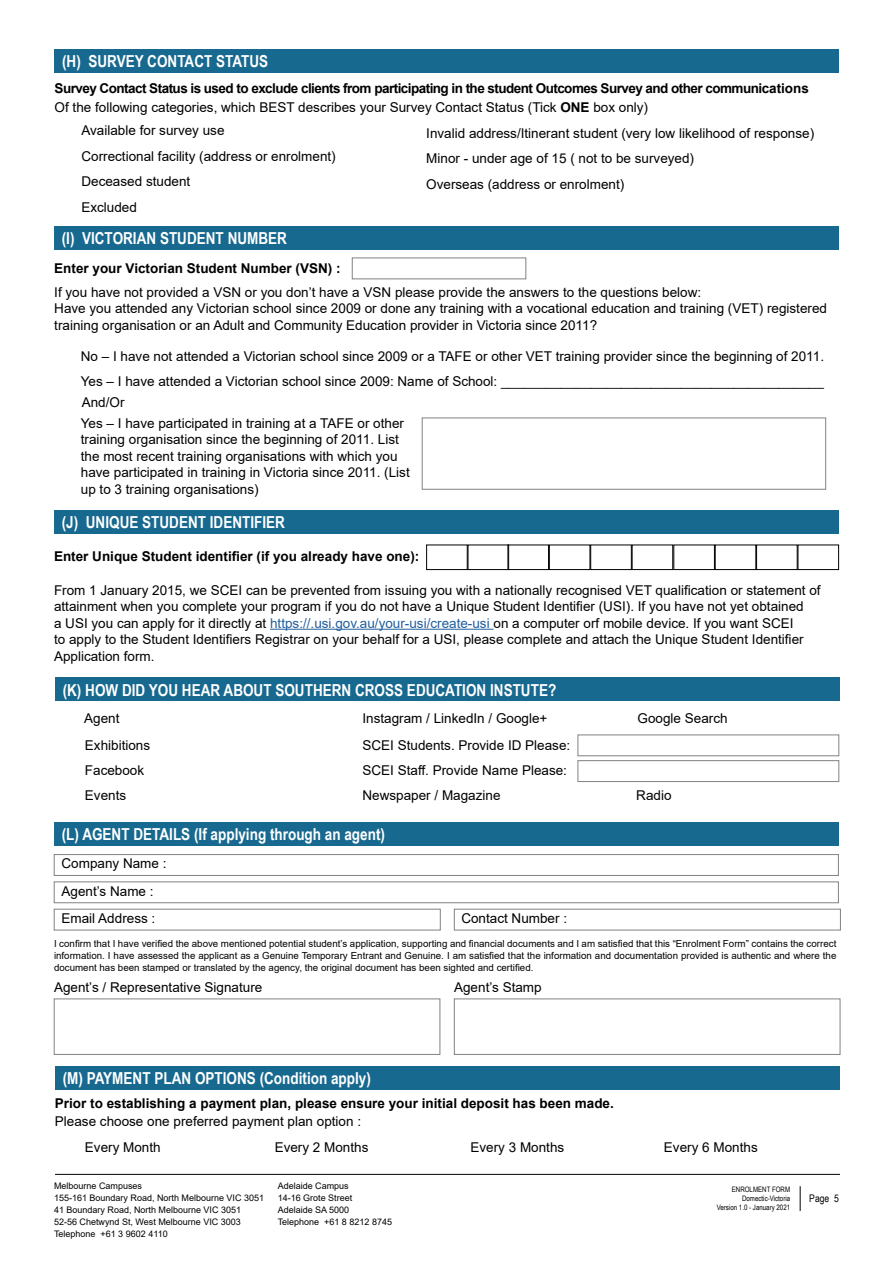
<style>
.page{position:relative;width:893px;height:1263px;background:#fff}
.page>*{position:absolute;margin:0;border:0;box-sizing:border-box;transform-origin:0 0}
.t1{font:700 16.5px "Arial Narrow";color:#fff}
.t2{font:13.5px/16.5px "Arial";color:#000}
.t3{font:700 13.5px/19.5px "Arial";letter-spacing:-.04em;color:#000}
.t4{font:700 13.5px "Arial";color:#000}
.t5{font:10.5px "Arial Narrow";color:#000}
.t6{font:9.75px/12px "Arial";color:#000;text-align:justify}
.t7{font:9px/12px "Arial";color:#000}
.t8{font:7.5px/9px "Arial Narrow";color:#000;text-align:right}
.s1{font-weight:400}
.s2{color:#215e9e}
</style>
<div class="page">
<hr style="left:55px;top:1174px;width:785px;height:1px;background:#000">
<svg style="left:800px;top:1186px;width:1px;height:25px"></svg>
<div style="left:54px;top:510px;width:785px;height:24px;background:#18698f"></div>
<hr style="left:270px;top:629px;width:223px;height:1px;background:#215e9e">
<div style="left:352px;top:258px;width:174px;height:21px;border:1px solid #808285"></div>
<div style="left:54px;top:854px;width:785px;height:22px;border:1px solid #808285"></div>
<div style="left:54px;top:882px;width:785px;height:21px;border:1px solid #808285"></div>
<div style="left:54px;top:909px;width:386px;height:21px;border:1px solid #808285"></div>
<div style="left:454px;top:909px;width:387px;height:21px;border:1px solid #808285"></div>
<div style="left:54px;top:822px;width:785px;height:24px;background:#18698f"></div>
<div style="left:55px;top:1066px;width:785px;height:24px;background:#18698f"></div>
<div style="left:578px;top:735px;width:261px;height:21px;border:1px solid #808285"></div>
<div style="left:578px;top:760px;width:261px;height:22px;border:1px solid #808285"></div>
<div style="left:55px;top:677px;width:785px;height:24px;background:#18698f"></div>
<div style="left:54px;top:226px;width:785px;height:24px;background:#18698f"></div>
<div style="left:54px;top:50px;width:785px;height:23px;background:#18698f"></div>
<div style="left:426px;top:545px;width:42px;height:25px;border:1px solid #000"></div>
<div style="left:468px;top:545px;width:41px;height:25px;border:1px solid #000"></div>
<div style="left:508px;top:545px;width:41px;height:25px;border:1px solid #000"></div>
<div style="left:549px;top:545px;width:41px;height:25px;border:1px solid #000"></div>
<div style="left:590px;top:545px;width:42px;height:25px;border:1px solid #000"></div>
<div style="left:632px;top:545px;width:41px;height:25px;border:1px solid #000"></div>
<div style="left:673px;top:545px;width:42px;height:25px;border:1px solid #000"></div>
<div style="left:715px;top:545px;width:41px;height:25px;border:1px solid #000"></div>
<div style="left:756px;top:545px;width:42px;height:25px;border:1px solid #000"></div>
<div style="left:798px;top:545px;width:41px;height:25px;border:1px solid #000"></div>
<p class="t1" style="left:62px;top:49px;width:208px">(H) SURVEY CONTACT STATUS</p>
<p class="t3" style="left:55px;top:78px;width:756px">Survey Contact Status is used to exclude clients from participating in the student Outcomes Survey and other communications<br><span class="s1">Of the following categories, which BEST describes your Survey Contact Status (Tick</span> ONE <span class="s1">box only)</span></p>
<p class="t2" style="left:81px;top:118px;width:256px;line-height:25.5px">Available for survey use<br>Correctional facility (address or enrolment)<br>Deceased student<br>Excluded</p>
<p class="t2" style="left:426px;top:120px;width:389px;line-height:25.5px">Invalid address/Itinerant student (very low likelihood of response)<br>Minor - under age of 15 ( not to be surveyed)<br>Overseas (address or enrolment)</p>
<p class="t1" style="left:62px;top:226px;width:227px">(I) VICTORIAN STUDENT NUMBER</p>
<p class="t4" style="left:54px;top:259px;width:288px">Enter your Victorian Student Number (VSN) :</p>
<p class="t2" style="left:54px;top:283px;width:774px">If you have not provided a VSN or you don’t have a VSN please provide the answers to the questions below:<br>Have you attended any Victorian school since 2009 or done any training with a vocational education and training (VET) registered training organisation or an Adult and Community Education provider in Victoria since 2011?</p>
<p class="t2" style="left:81px;top:343px;width:745px;line-height:25.5px">No – I have not attended a Victorian school since 2009 or a TAFE or other VET training provider since the beginning of 2011.<br>Yes – I have attended a Victorian school since 2009: Name of School: ___________________________________________</p>
<p class="t2" style="left:81px;top:392px;width:325px;line-height:20.2px">And/Or<br>Yes – I have participated in training at a TAFE or other</p>
<p class="t2" style="left:81px;top:431px;width:330px">training organisation since the beginning of 2011. List the most recent training organisations with which you have participated in training in Victoria since 2011. (List up to 3 training organisations)</p>
<p class="t1" style="left:62px;top:509px;width:225px">(J) UNIQUE STUDENT IDENTIFIER</p>
<p class="t4" style="left:54px;top:547px;width:367px">Enter Unique Student identifier (if you already have one):</p>
<p class="t2" style="left:54px;top:582px;width:768px">From 1 January 2015, we SCEI can be prevented from issuing you with a nationally recognised VET qualification or statement of attainment when you complete your program if you do not have a Unique Student Identifier (USI). If you have not yet obtained<br>a USI you can apply for it directly at <span class="s2">https://.usi.gov.au/your-usi/create-usi</span> on a computer orf mobile device. If you want SCEI<br>to apply to the Student Identifiers Registrar on your behalf for a USI, please complete and attach the Unique Student Identifier Application form.</p>
<p class="t1" style="left:63px;top:678px;width:495px">(K) HOW DID YOU HEAR ABOUT SOUTHERN CROSS EDUCATION INSTUTE?</p>
<p class="t2" style="left:84px;top:710px;width:37px">Agent</p>
<p class="t2" style="left:362px;top:710px;width:186px">Instagram / LinkedIn / Google+</p>
<p class="t2" style="left:637px;top:710px;width:92px">Google Search</p>
<p class="t2" style="left:85px;top:736px;width:67px">Exhibitions</p>
<p class="t2" style="left:362px;top:736px;width:209px">SCEI Students. Provide ID Please:</p>
<p class="t2" style="left:85px;top:762px;width:61px">Facebook</p>
<p class="t2" style="left:362px;top:762px;width:206px">SCEI Staff. Provide Name Please:</p>
<p class="t2" style="left:85px;top:787px;width:43px">Events</p>
<p class="t2" style="left:362px;top:787px;width:140px">Newspaper / Magazine</p>
<p class="t2" style="left:636px;top:787px;width:37px">Radio</p>
<p class="t1" style="left:62px;top:822px;width:325px">(L) AGENT DETAILS (If applying through an agent)</p>
<p class="t2" style="left:62px;top:850px;width:107px;line-height:27.3px">Company Name :<br>Agent’s Name :<br>Email Address :</p>
<p class="t6" style="left:54px;top:937px;width:784px">I confirm that I have verified the above mentioned potential student’s application, supporting and financial documents and I am satisfied that this “Enrolment Form” contains the correct information. I have assessed the applicant as a Genuine Temporary Entrant and Genuine. I am satisfied that the information and documentation provided is authentic and where the document has been stamped or translated by the agency, the original document has been sighted and certified.</p>
<p class="t2" style="left:54px;top:978px;width:210px">Agent’s / Representative Signature</p>
<p class="t2" style="left:454px;top:978px;width:89px">Agent’s Stamp</p>
<p class="t2" style="left:461px;top:910px;width:107px">Contact Number :</p>
<p class="t1" style="left:63px;top:1065px;width:310px">(M) PAYMENT PLAN OPTIONS (Condition apply)</p>
<p class="t2" style="left:85px;top:1109px;width:278px;line-height:25.2px;text-indent:-30px">Please choose one preferred payment plan option :<br>Every Month</p>
<p class="t4" style="left:55px;top:1094px;width:560px">Prior to establishing a payment plan, please ensure your initial deposit has been made.</p>
<p class="t2" style="left:275px;top:1138px;width:95px">Every 2 Months</p>
<p class="t2" style="left:470px;top:1138px;width:95px">Every 3 Months</p>
<p class="t2" style="left:664px;top:1138px;width:95px">Every 6 Months</p>
<p class="t7" style="left:54px;top:1180px;width:212px">Melbourne Campuses<br>155-161 Boundary Road, North Melbourne VIC 3051<br>41 Boundary Road, North Melbourne VIC 3051<br>52-56 Chetwynd St, West Melbourne VIC 3003<br>Telephone +61 3 9602 4110</p>
<p class="t7" style="left:278px;top:1180px;width:116px">Adelaide Campus<br>14-16 Grote Street<br>Adelaide SA 5000<br>Telephone +61 8 8212 8745</p>
<p class="t8" style="left:717px;top:1184px;width:75px">ENROLMENT FORM<br>Domectic-Victoria<br>Version 1.0 - January 2021</p>
<p class="t5" style="left:809px;top:1190px;width:31px">Page 5</p>
</div>
